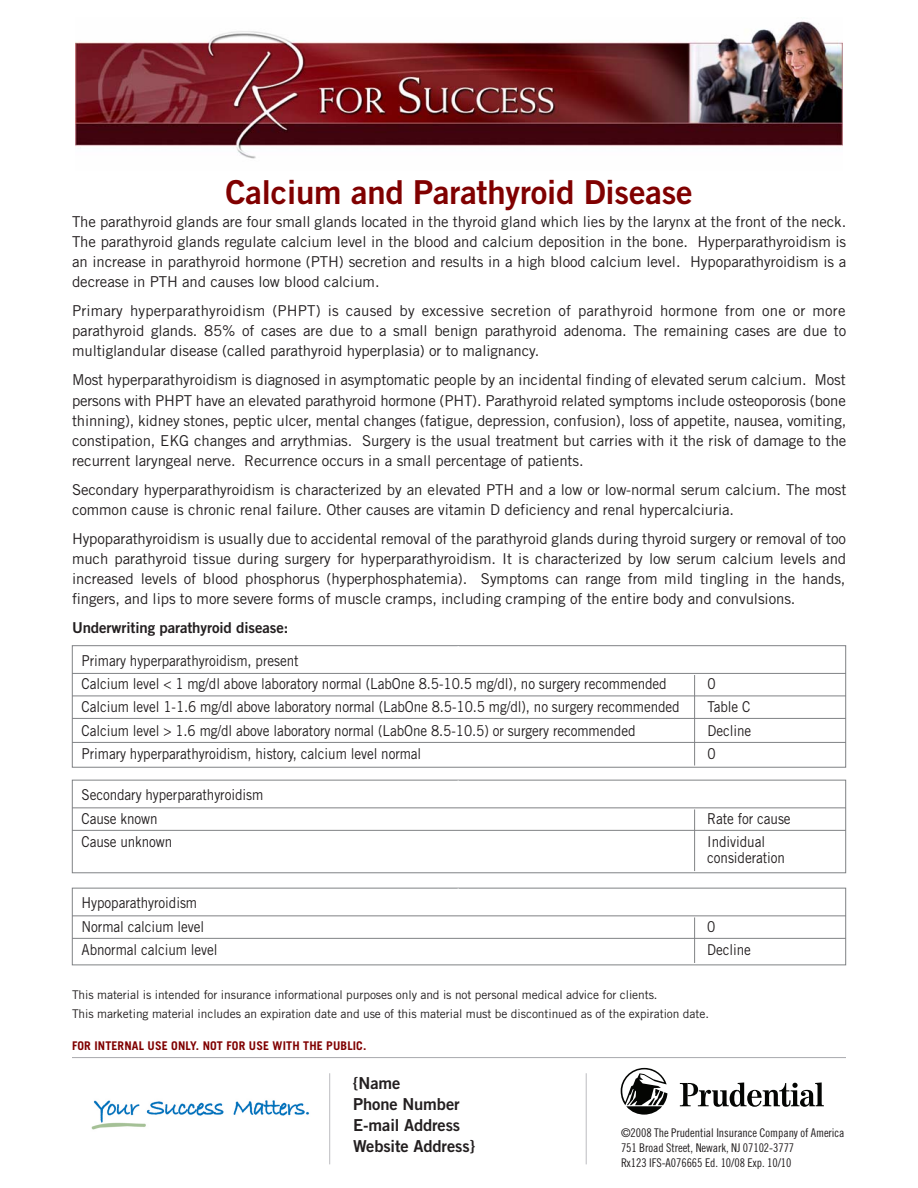
<style>
.page{position:relative;width:918px;height:1188px;background:#fff}
.page>*{position:absolute;margin:0;border:0;box-sizing:border-box;transform-origin:0 0}
.t1{font:33px "Trade Gothic Bold Two";letter-spacing:-.005em;color:#800000}
.t2{font:16.5px/21px "Trade Gothic Bold Two";letter-spacing:-.005em;color:#231f20}
.t3{font:15px/20.1px "Trade Gothic";letter-spacing:-.005em;color:#231f20;text-align:justify}
.t4{font:15px/23.2px "Trade Gothic";letter-spacing:-.005em;color:#231f20;scale:.9 1}
.t5{font:15px "Trade Gothic Bold Two";letter-spacing:-.005em;color:#231f20}
.t6{font:12px/18.3px "Trade Gothic";letter-spacing:-.005em;color:#231f20}
.t7{font:12px/15px "Trade Gothic Cond Eighteen";letter-spacing:-.005em;color:#231f20}
.t8{font:700 12px "Trade Gothic";letter-spacing:.01em;color:#800000}
</style>
<div class="page">
<hr style="left:72px;top:1057px;width:774px;height:1px;background:#a8a9ad">
<div style="left:72px;top:645px;width:774px;height:123px;border:1px solid #808285"></div>
<hr style="left:72px;top:673px;width:774px;height:1px;background:#808285">
<hr style="left:72px;top:696px;width:774px;height:1px;background:#808285">
<hr style="left:72px;top:718px;width:774px;height:1px;background:#808285">
<hr style="left:72px;top:742px;width:774px;height:1px;background:#808285">
<hr style="left:694px;top:675px;width:1px;height:91px;background:#808285">
<div style="left:72px;top:780px;width:774px;height:93px;border:1px solid #808285"></div>
<hr style="left:72px;top:808px;width:774px;height:1px;background:#808285">
<hr style="left:72px;top:830px;width:774px;height:1px;background:#808285">
<hr style="left:694px;top:809px;width:1px;height:62px;background:#808285">
<div style="left:72px;top:888px;width:774px;height:77px;border:1px solid #808285"></div>
<hr style="left:72px;top:916px;width:774px;height:1px;background:#808285">
<hr style="left:72px;top:938px;width:774px;height:1px;background:#808285">
<hr style="left:694px;top:917px;width:1px;height:46px;background:#808285">
<hr style="left:586px;top:1073px;width:1px;height:91px;background:#bcbdc0">
<hr style="left:329px;top:1073px;width:1px;height:91px;background:#bcbdc0">
<svg style="left:680px;top:1082px;width:144px;height:25px"></svg>
<svg style="left:621px;top:1068px;width:46px;height:47px"></svg>
<img style="left:91px;top:1100px;width:219px;height:30px">
<img style="left:76px;top:21px;width:766px;height:138px">
<h1 class="t1" style="left:226px;top:180px;width:469px">Calcium and Parathyroid Disease</h1>
<p class="t3" style="left:72px;top:213px;width:776px">The parathyroid glands are four small glands located in the thyroid gland which lies by the larynx at the front of the neck.<br>The parathyroid glands regulate calcium level in the blood and calcium deposition in the bone. Hyperparathyroidism is an increase in parathyroid hormone (PTH) secretion and results in a high blood calcium level. Hypoparathyroidism is a decrease in PTH and causes low blood calcium.</p>
<p class="t3" style="left:72px;top:302px;width:776px">Primary hyperparathyroidism (PHPT) is caused by excessive secretion of parathyroid hormone from one or more parathyroid glands. 85% of cases are due to a small benign parathyroid adenoma. The remaining cases are due to multiglandular disease (called parathyroid hyperplasia) or to malignancy.</p>
<p class="t3" style="left:72px;top:371px;width:776px">Most hyperparathyroidism is diagnosed in asymptomatic people by an incidental finding of elevated serum calcium. Most persons with PHPT have an elevated parathyroid hormone (PHT). Parathyroid related symptoms include osteoporosis (bone thinning), kidney stones, peptic ulcer, mental changes (fatigue, depression, confusion), loss of appetite, nausea, vomiting, constipation, EKG changes and arrythmias. Surgery is the usual treatment but carries with it the risk of damage to the recurrent laryngeal nerve. Recurrence occurs in a small percentage of patients.</p>
<p class="t3" style="left:72px;top:481px;width:776px">Secondary hyperparathyroidism is characterized by an elevated PTH and a low or low-normal serum calcium. The most common cause is chronic renal failure. Other causes are vitamin D deficiency and renal hypercalciuria.</p>
<p class="t3" style="left:72px;top:530px;width:776px">Hypoparathyroidism is usually due to accidental removal of the parathyroid glands during thyroid surgery or removal of too much parathyroid tissue during surgery for hyperparathyroidism. It is characterized by low serum calcium levels and increased levels of blood phosphorus (hyperphosphatemia). Symptoms can range from mild tingling in the hands, fingers, and lips to more severe forms of muscle cramps, including cramping of the entire body and convulsions.</p>
<p class="t5" style="left:72px;top:623px;width:218px">Underwriting parathyroid disease:</p>
<p class="t4" style="left:82px;top:650px;width:652px">Primary hyperparathyroidism, present<br>Calcium level &lt; 1 mg/dl above laboratory normal (LabOne 8.5-10.5 mg/dl), no surgery recommended</p>
<p class="t4" style="left:707px;top:674px;width:11px">0</p>
<p class="t4" style="left:82px;top:697px;width:666px">Calcium level 1-1.6 mg/dl above laboratory normal (LabOne 8.5-10.5 mg/dl), no surgery recommended</p>
<p class="t4" style="left:708px;top:697px;width:49px">Table C</p>
<p class="t4" style="left:82px;top:720px;width:617px">Calcium level &gt; 1.6 mg/dl above laboratory normal (LabOne 8.5-10.5) or surgery recommended</p>
<p class="t4" style="left:708px;top:720px;width:50px">Decline</p>
<p class="t4" style="left:82px;top:743px;width:379px">Primary hyperparathyroidism, history, calcium level normal</p>
<p class="t4" style="left:707px;top:743px;width:11px">0</p>
<p class="t4" style="left:82px;top:785px;width:203px">Secondary hyperparathyroidism<br>Cause known</p>
<p class="t4" style="left:707px;top:808px;width:94px">Rate for cause</p>
<p class="t4" style="left:82px;top:831px;width:102px">Cause unknown</p>
<p class="t4" style="left:707px;top:835px;width:88px;line-height:16.5px">Individual consideration</p>
<p class="t4" style="left:82px;top:893px;width:138px">Hypoparathyroidism<br>Normal calcium level</p>
<p class="t4" style="left:707px;top:916px;width:11px">0</p>
<p class="t4" style="left:82px;top:939px;width:153px">Abnormal calcium level</p>
<p class="t4" style="left:707px;top:939px;width:50px">Decline</p>
<p class="t6" style="left:72px;top:987px;width:638px">This material is intended for insurance informational purposes only and is not personal medical advice for clients.<br>This marketing material includes an expiration date and use of this material must be discontinued as of the expiration date.</p>
<p class="t8" style="left:72px;top:1041px;width:296px">FOR INTERNAL USE ONLY. NOT FOR USE WITH THE PUBLIC.</p>
<p class="t2" style="left:353px;top:1074px;width:123px">{Name<br>Phone Number<br>E-mail Address<br>Website Address}</p>
<p class="t7" style="left:621px;top:1126px;width:225px">©2008 The Prudential Insurance Company of America<br>751 Broad Street, Newark, NJ 07102-3777<br>Rx123 IFS-A076665 Ed. 10/08 Exp. 10/10</p>
</div>
